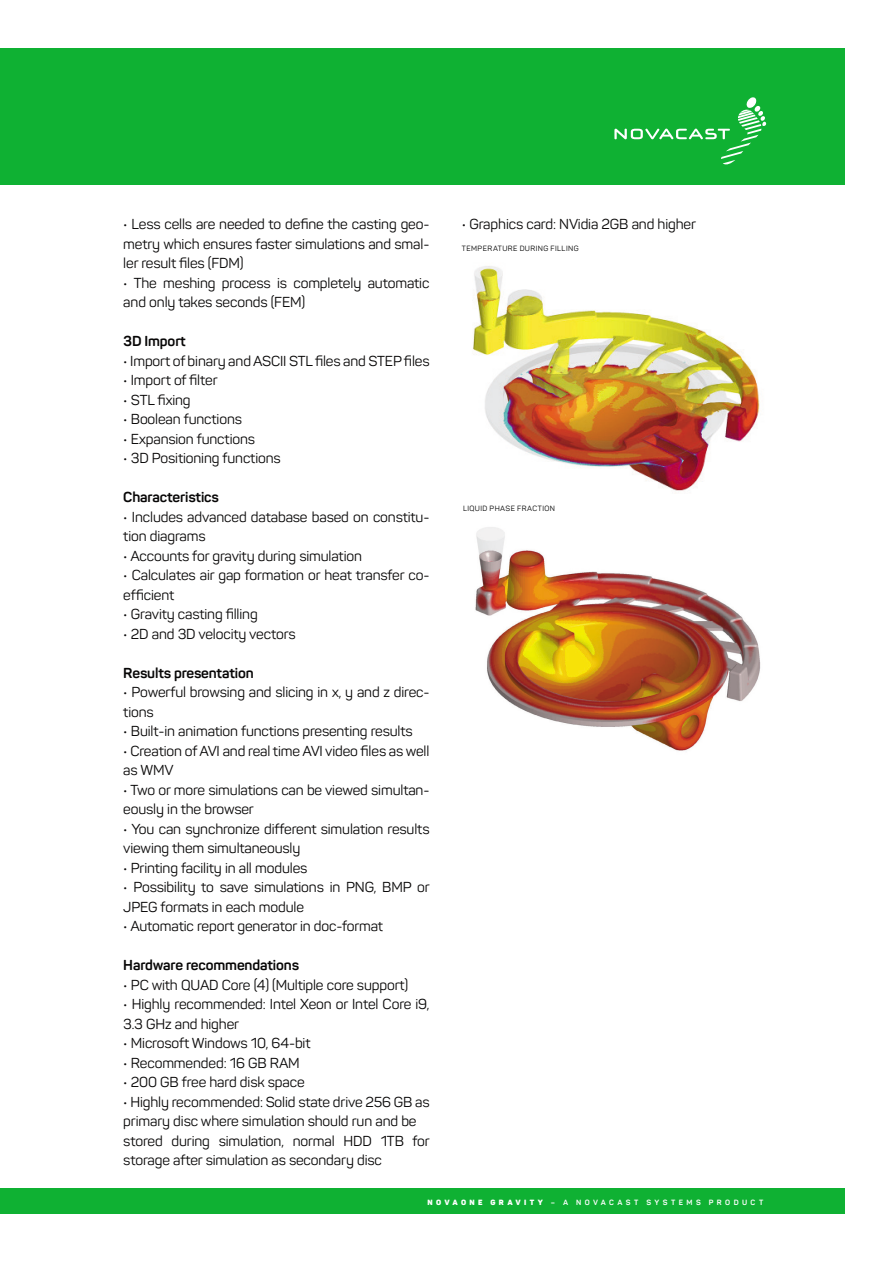
<style>
.page{position:relative;width:893px;height:1263px;background:#fff}
.page>*{position:absolute;margin:0;border:0;box-sizing:border-box;transform-origin:0 0}
.t1{font:14.25px/19.5px "Panton";letter-spacing:-.01em;color:#070606}
.t2{font:700 14.25px "Panton";letter-spacing:-.01em;color:#070606}
.t3{font:7.5px "Panton";letter-spacing:.06em;color:#000}
.t4{font:700 7.5px "Panton";letter-spacing:.455em;color:#fff}
.s1{font-weight:900}
</style>
<div class="page">
<div style="left:47px;top:1188px;width:798px;height:26px;background:#0fb133"></div>
<div style="left:47px;top:49px;width:798px;height:136px;background:#0fb133"></div>
<svg style="left:614px;top:97px;width:153px;height:68px"></svg>
<img style="left:475px;top:527px;width:286px;height:224px">
<div style="left:0;top:49px;width:54px;height:136px;background:#0fb133"></div>
<div style="left:0;top:1188px;width:62px;height:26px;background:#0fb133"></div>
<img style="left:473px;top:266px;width:287px;height:225px">
<p class="t1" style="left:123px;top:214px;width:308px;text-align:justify">• Less cells are needed to define the casting geo&shy;metry which ensures faster simulations and smal&shy;ler result files (FDM)</p>
<p class="t1" style="left:123px;top:273px;width:308px">• The meshing process is completely automatic and only takes seconds (FEM)</p>
<p class="t2" style="left:123px;top:332px;width:64px">3D Import</p>
<p class="t1" style="left:123px;top:351px;width:308px">• Import of binary and ASCII STL files and STEP files</p>
<p class="t1" style="left:123px;top:370px;width:96px">• Import of filter</p>
<p class="t1" style="left:123px;top:390px;width:69px">• STL fixing</p>
<p class="t1" style="left:123px;top:409px;width:120px">• Boolean functions</p>
<p class="t1" style="left:123px;top:429px;width:133px">• Expansion functions</p>
<p class="t1" style="left:123px;top:448px;width:159px">• 3D Positioning functions</p>
<p class="t2" style="left:123px;top:488px;width:97px">Characteristics</p>
<p class="t1" style="left:123px;top:507px;width:308px">• Includes advanced database based on constitu&shy;tion diagrams</p>
<p class="t1" style="left:123px;top:546px;width:240px">• Accounts for gravity during simulation</p>
<p class="t1" style="left:123px;top:565px;width:308px">• Calculates air gap formation or heat transfer co&shy;efficient</p>
<p class="t1" style="left:123px;top:604px;width:136px">• Gravity casting filling</p>
<p class="t1" style="left:123px;top:624px;width:174px">• 2D and 3D velocity vectors</p>
<p class="t2" style="left:123px;top:664px;width:132px">Results presentation</p>
<p class="t1" style="left:123px;top:682px;width:308px">• Powerful browsing and slicing in x, y and z direc&shy;tions</p>
<p class="t1" style="left:123px;top:721px;width:291px">• Built-in animation functions presenting results</p>
<p class="t1" style="left:123px;top:741px;width:308px">• Creation of AVI and real time AVI video files as well as WMV</p>
<p class="t1" style="left:123px;top:780px;width:308px">• Two or more simulations can be viewed simultan&shy;eously in the browser</p>
<p class="t1" style="left:123px;top:819px;width:308px">• You can synchronize different simulation results viewing them simultaneously</p>
<p class="t1" style="left:123px;top:858px;width:185px">• Printing facility in all modules</p>
<p class="t1" style="left:123px;top:877px;width:308px">• Possibility to save simulations in PNG, BMP or<br>JPEG formats in each module</p>
<p class="t1" style="left:123px;top:916px;width:261px">• Automatic report generator in doc-format</p>
<p class="t2" style="left:123px;top:956px;width:177px">Hardware recommendations</p>
<p class="t1" style="left:123px;top:975px;width:286px">• PC with QUAD Core (4) (Multiple core support)</p>
<p class="t1" style="left:123px;top:994px;width:308px">• Highly recommended: Intel Xeon or Intel Core i9,<br>3.3 GHz and higher</p>
<p class="t1" style="left:123px;top:1033px;width:189px">• Microsoft Windows 10, 64-bit</p>
<p class="t1" style="left:123px;top:1053px;width:178px">• Recommended: 16 GB RAM</p>
<p class="t1" style="left:123px;top:1072px;width:183px">• 200 GB free hard disk space</p>
<p class="t1" style="left:123px;top:1092px;width:308px">• Highly recommended: Solid state drive 256 GB as primary disc where simulation should run and be</p>
<p class="t1" style="left:123px;top:1131px;width:308px">stored during simulation, normal HDD 1TB for storage after simulation as secondary disc</p>
<p class="t1" style="left:462px;top:214px;width:236px">• Graphics card: NVidia 2GB and higher</p>
<p class="t3" style="left:462px;top:244px;width:118px">TEMPERATURE DURING FILLING</p>
<p class="t3" style="left:463px;top:504px;width:94px">LIQUID PHASE FRACTION</p>
<p class="t4" style="left:427px;top:1197px;width:337px"><span class="s1">NOVAONE GRAVITY</span> – A NOVACAST SYSTEMS PRODUCT</p>
</div>
